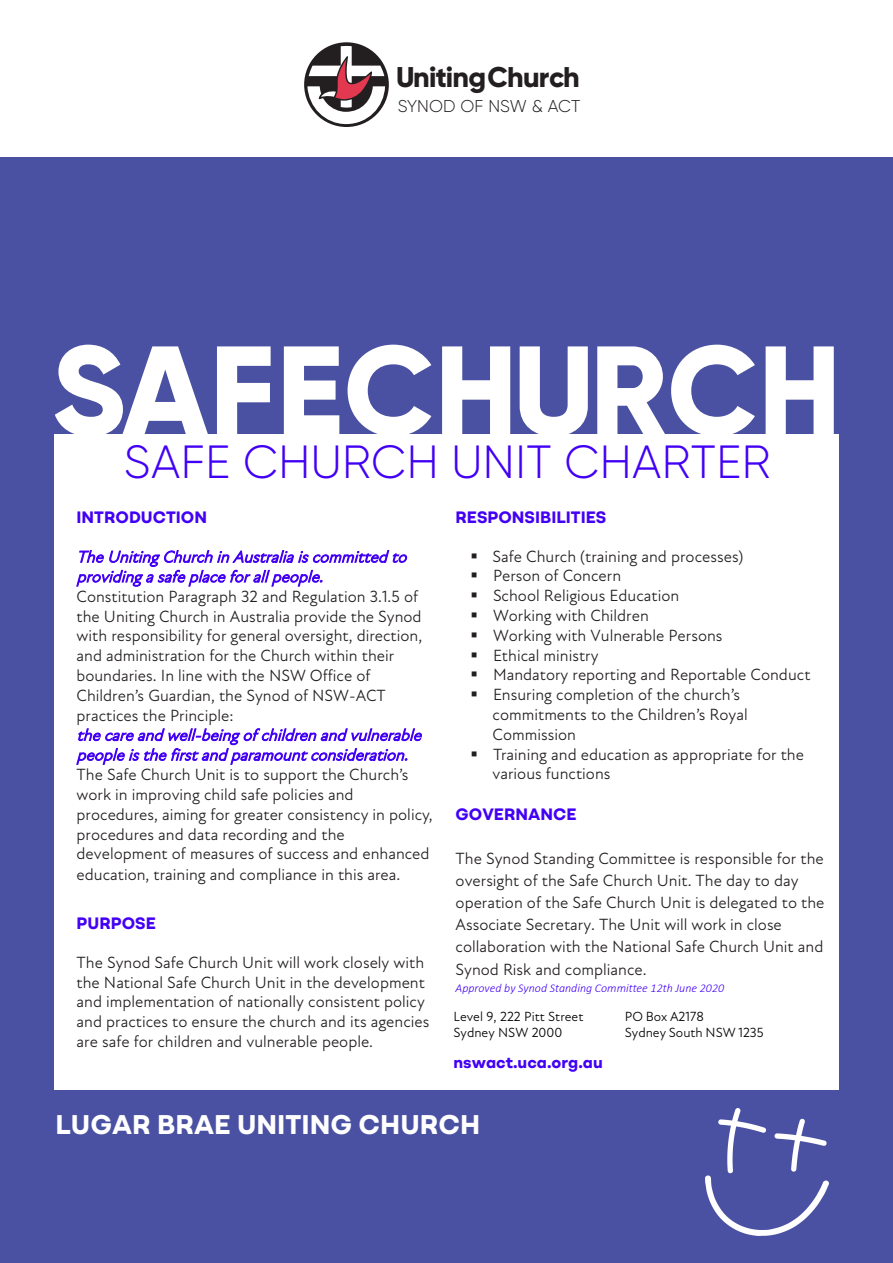
<style>
.page{position:relative;width:893px;height:1263px;background:#fff}
.page>*{position:absolute;margin:0;border:0;box-sizing:border-box;transform-origin:0 0}
.t1{font:800 126.15px "Gilroy";color:#fff}
.t2{font:300 46.5px "Gilroy";letter-spacing:.01em;color:#4200f5}
.t3{font:800 28.5px "Gilroy";letter-spacing:-.03em;color:#231f20}
.t4{font:27px "Khorla";color:#fff}
.t5{font:300 17.1px "Gilroy";letter-spacing:.01em;color:#231f20}
.t6{font:16.5px/19.8px "Atten New";color:#231f20}
.t7{font:16.5px "Khorla";color:#4200f5}
.t8{font:13.5px/16.2px "Atten New";color:#000}
.t9{font:italic 300 12px "Calibri";color:#4200f5}
.s1{font-style:italic;color:#4200f5}
</style>
<div class="page">
<div style="left:0;top:157px;width:893px;height:1106px;background:#4a51a2"></div>
<div style="left:54px;top:434px;width:785px;height:656px;background:#fff"></div>
<svg style="left:304px;top:42px;width:85px;height:85px"></svg>
<svg style="left:307px;top:46px;width:78px;height:78px"></svg>
<img style="left:705px;top:1108px;width:124px;height:127px">
<p class="t3" style="left:396px;top:59px;width:185px">UnitingChurch</p>
<p class="t5" style="left:398px;top:95px;width:184px">SYNOD OF NSW &amp; ACT</p>
<p class="t1" style="left:52px;top:311px;width:791px">SAFECHURCH</p>
<p class="t2" style="left:124px;top:433px;width:648px">SAFE CHURCH UNIT CHARTER</p>
<p class="t7" style="left:77px;top:507px;width:132px">INTRODUCTION</p>
<p class="t6" style="left:77px;top:547px;width:357px"><span class="s1">TheUnitingChurchinAustraliaiscommittedto providingasafeplaceforallpeople.<br></span>Constitution Paragraph 32 and Regulation 3.1.5 of the Uniting Church in Australia provide the Synod with responsibility for general oversight, direction, and administration for the Church within their boundaries. In line with the NSW Office of Children’s Guardian, the Synod of NSW-ACT practices the Principle: <span class="s1">thecareandwell-beingofchildrenandvulnerable peopleisthefirstandparamountconsideration.<br></span>The Safe Church Unit is to support the Church’s work in improving child safe policies and procedures, aiming for greater consistency in policy, procedures and data recording and the development of measures of success and enhanced education, training and compliance in this area.</p>
<p class="t7" style="left:77px;top:912px;width:81px">PURPOSE</p>
<p class="t6" style="left:77px;top:952px;width:354px">The Synod Safe Church Unit will work closely with the National Safe Church Unit in the development and implementation of nationally consistent policy and practices to ensure the church and its agencies are safe for children and vulnerable people.</p>
<p class="t7" style="left:455px;top:506px;width:152px">RESPONSIBILITIES</p>
<p class="t6" style="left:471px;top:546px;width:274px">▪ Safe Church (training and processes)</p>
<p class="t6" style="left:471px;top:566px;width:152px">▪ Person of Concern</p>
<p class="t6" style="left:471px;top:586px;width:210px">▪ School Religious Education</p>
<p class="t6" style="left:471px;top:606px;width:180px">▪ Working with Children</p>
<p class="t6" style="left:471px;top:625px;width:253px">▪ Working with Vulnerable Persons</p>
<p class="t6" style="left:471px;top:645px;width:129px">▪ Ethical ministry</p>
<p class="t6" style="left:471px;top:665px;width:341px">▪ Mandatory reporting and Reportable Conduct</p>
<p class="t6" style="left:493px;top:685px;width:257px;text-indent:-22px">▪ Ensuring completion of the church’s commitments to the Children’s Royal<br>Commission</p>
<p class="t6" style="left:493px;top:744px;width:313px;text-indent:-22px">▪ Training and education as appropriate for the various functions</p>
<p class="t7" style="left:456px;top:803px;width:122px">GOVERNANCE</p>
<p class="t6" style="left:456px;top:847px;width:370px;line-height:22.2px">The Synod Standing Committee is responsible for the oversight of the Safe Church Unit. The day to day operation of the Safe Church Unit is delegated to the Associate Secretary. The Unit will work in close collaboration with the National Safe Church Unit and Synod Risk and compliance.</p>
<p class="t9" style="left:456px;top:980px;width:270px">Approved by Synod Standing Committee 12th June 2020</p>
<p class="t8" style="left:454px;top:1009px;width:131px">Level 9, 222 Pitt Street<br>Sydney NSW 2000</p>
<p class="t8" style="left:625px;top:1008px;width:140px">PO Box A2178<br>Sydney South NSW 1235</p>
<p class="t7" style="left:453px;top:1051px;width:151px">nswact.uca.org.au</p>
<h3 class="t4" style="left:55px;top:1106px;width:426px">LUGAR BRAE UNITING CHURCH</h3>
</div>
